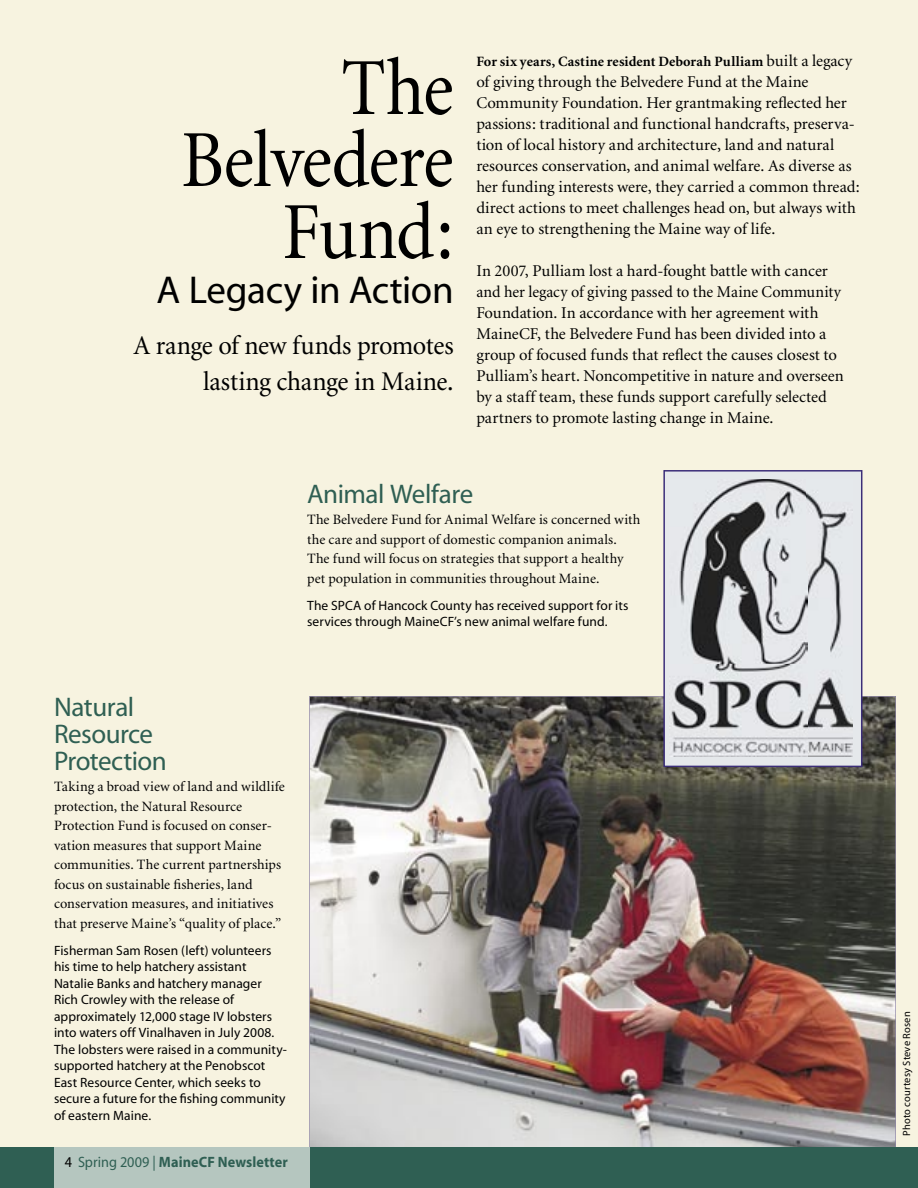
<style>
.page{position:relative;width:918px;height:1188px;background:#fff}
.page>*{position:absolute;margin:0;border:0;box-sizing:border-box;transform-origin:0 0}
.t1{font:81px/72px "Minion";letter-spacing:-.015em;color:#000;text-align:right;scale:.9 1}
.t2{font:39px "Myriad";letter-spacing:-.01em;color:#000}
.t3{font:27px/36px "Minion";letter-spacing:-.01em;color:#000;text-align:right}
.t4{font:27px/27px "Myriad";letter-spacing:-.015em;color:#2f5f53}
.t5{font:16.5px/21px "Minion";color:#000}
.t6{font:700 15px "Myriad";letter-spacing:.005em;color:#2f5f53;scale:.95 1}
.t7{font:14.25px/19.5px "Minion";letter-spacing:.005em;color:#000}
.t8{font:700 14.25px "Minion";letter-spacing:.01em;color:#000}
.t9{font:13.5px/16.5px "Myriad";letter-spacing:.005em;color:#000}
.t10{font:10.5px "Myriad";letter-spacing:.01em;color:#000}
.s1{font-weight:400;font-size:16.5px}
.s2{font-weight:400;color:#000}
.s3{font-weight:400}
</style>
<div class="page">
<div style="left:0;top:0;width:918px;height:1156px;background:#f7f3e0"></div>
<img style="left:309px;top:696px;width:587px;height:451px">
<div style="left:0;top:1147px;width:918px;height:41px;background:#2f5f53"></div>
<svg style="left:663px;top:470px;width:199px;height:297px;background:#bbbdc1"></svg>
<div style="left:54px;top:1147px;width:255px;height:41px;background:#b5c6bf"></div>
<h1 class="t1" style="left:181px;top:55px;width:304px">The<br>Belvedere<br>Fund:</h1>
<h2 class="t2" style="left:157px;top:271px;width:299px">A Legacy in Action</h2>
<h3 class="t3" style="left:133px;top:328px;width:322px">A range of new funds promotes lasting change in Maine.</h3>
<p class="t8" style="left:476px;top:55px;width:377px">For six years, Castine resident Deborah Pulliam <span class="s1">built a legacy</span></p>
<p class="t5" style="left:476px;top:72px;width:385px">of giving through the Belvedere Fund at the Maine Community Foundation. Her grantmaking reflected her passions: traditional and functional handcrafts, preserva&shy;tion of local history and architecture, land and natural resources conservation, and animal welfare. As diverse as her funding interests were, they carried a common thread: direct actions to meet challenges head on, but always with an eye to strengthening the Maine way of life.</p>
<p class="t5" style="left:476px;top:261px;width:369px">In 2007, Pulliam lost a hard-fought battle with cancer and her legacy of giving passed to the Maine Community Foundation. In accordance with her agreement with MaineCF, the Belvedere Fund has been divided into a group of focused funds that reflect the causes closest to Pulliam’s heart. Noncompetitive in nature and overseen by a staff team, these funds support carefully selected partners to promote lasting change in Maine.</p>
<h3 class="t4" style="left:307px;top:482px;width:168px">Animal Welfare</h3>
<p class="t7" style="left:307px;top:511px;width:335px">The Belvedere Fund for Animal Welfare is concerned with the care and support of domestic companion animals.<br>The fund will focus on strategies that support a healthy pet population in communities throughout Maine.</p>
<p class="t9" style="left:307px;top:598px;width:323px">The SPCA of Hancock County has received support for its services through MaineCF’s new animal welfare fund.</p>
<h3 class="t4" style="left:54px;top:695px;width:114px">Natural<br>Resource<br>Protection</h3>
<p class="t7" style="left:54px;top:777px;width:232px">Taking a broad view of land and wildlife protection, the Natural Resource Protection Fund is focused on conser&shy;vation measures that support Maine communities. The current partnerships focus on sustainable fisheries, land conservation measures, and initiatives that preserve Maine’s “quality of place.”</p>
<p class="t9" style="left:54px;top:943px;width:235px">Fisherman Sam Rosen (left) volunteers his time to help hatchery assistant Natalie Banks and hatchery manager Rich Crowley with the release of approximately 12,000 stage IV lobsters into waters off Vinalhaven in July 2008.<br>The lobsters were raised in a community&shy;supported hatchery at the Penobscot East Resource Center, which seeks to secure a future for the fishing community of eastern Maine.</p>
<p class="t6" style="left:65px;top:1154px;width:237px"><span class="s2">4</span> <span class="s3">Spring 2009 |</span> MaineCF Newsletter</p>
<p class="t10" style="left:901px;top:1136px;width:125px;rotate:-90deg">Photo courtesy Steve Rosen</p>
</div>
